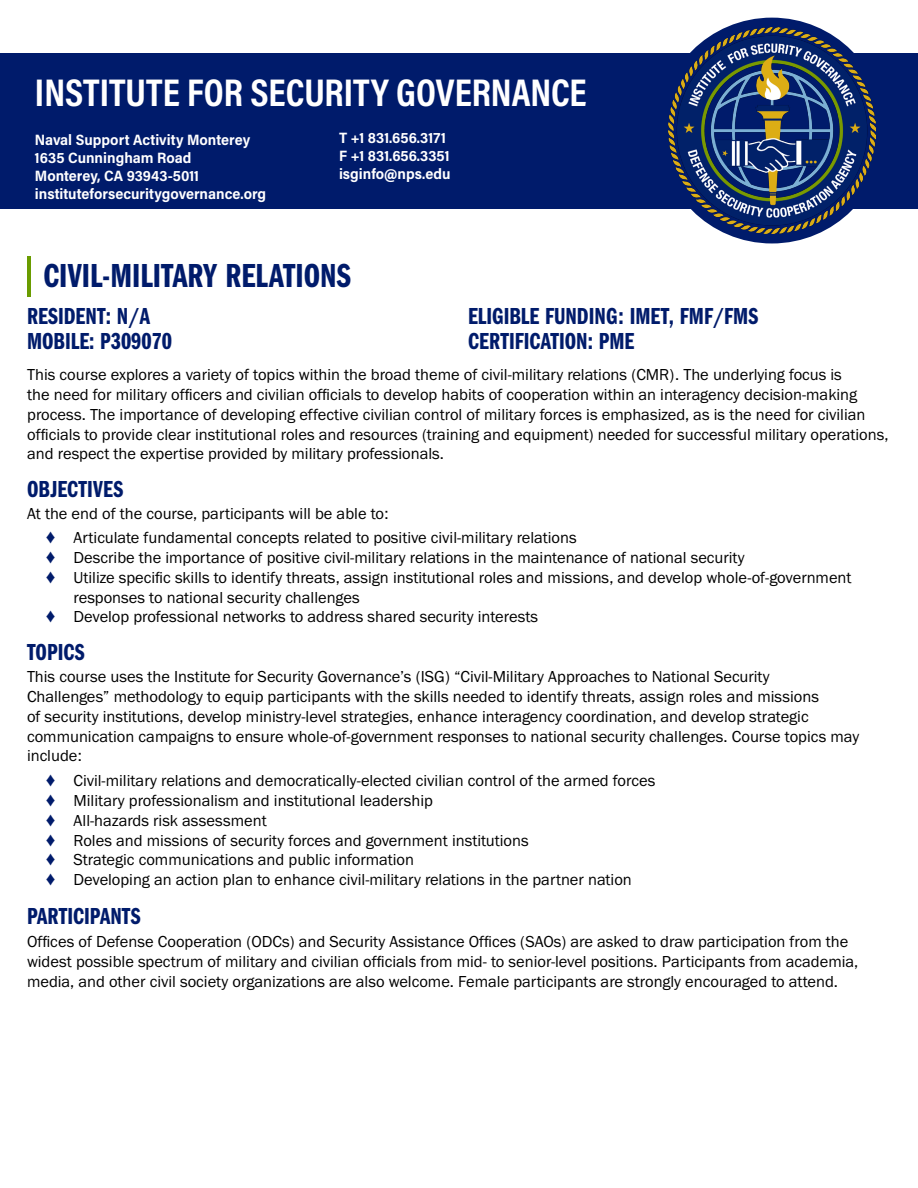
<style>
.page{position:relative;width:918px;height:1188px;background:#fff}
.page>*{position:absolute;margin:0;border:0;box-sizing:border-box;transform-origin:0 0}
.Document_Title{font:700 39px "Acumin Pro Cond";color:#fff}
.t1{font:34.5px "Franklin Gothic URW Com Dem";color:#001b6b}
.Sub_Headers{font:24px "Franklin Gothic URW Com Dem";color:#001b6b}
.Body_Text{font:16.5px/19.8px "Franklin Gothic URW Boo";color:#000}
.Bullet_Text{font:16.5px/19.8px "Franklin Gothic URW Boo";color:#000}
.Contact_Information{font:700 15px "Acumin Pro Semi Cond";color:#fff}
.s1{color:#001b6b}
</style>
<div class="page">
<div style="left:659px;top:18px;width:226px;height:225px;background:#001b6b;border-radius:50%"></div>
<div style="left:0;top:53px;width:918px;height:156px;background:#001b6b"></div>
<img style="left:668px;top:27px;width:207px;height:207px">
<hr style="left:27px;top:256px;width:4px;height:41px;background:#6a9c00">
<h1 class="Document_Title" style="left:35px;top:67px;width:553px">INSTITUTE FOR SECURITY GOVERNANCE</h1>
<h4 class="Contact_Information" style="left:35px;top:129px;width:217px">Naval Support Activity Monterey</h4>
<h4 class="Contact_Information" style="left:35px;top:147px;width:158px">1635 Cunningham Road</h4>
<h4 class="Contact_Information" style="left:35px;top:165px;width:166px">Monterey, CA 93943-5011</h4>
<h4 class="Contact_Information" style="left:35px;top:183px;width:233px">instituteforsecuritygovernance.org</h4>
<h4 class="Contact_Information" style="left:339px;top:127px;width:108px">T +1 831.656.3171</h4>
<h4 class="Contact_Information" style="left:339px;top:145px;width:112px">F +1 831.656.3351</h4>
<h4 class="Contact_Information" style="left:339px;top:163px;width:113px">isginfo@nps.edu</h4>
<h2 class="t1" style="left:43px;top:252px;width:309px">CIVIL-MILITARY RELATIONS</h2>
<h3 class="Sub_Headers" style="left:27px;top:299px;width:125px">RESIDENT: N/A</h3>
<h3 class="Sub_Headers" style="left:27px;top:324px;width:147px">MOBILE: P309070</h3>
<h3 class="Sub_Headers" style="left:468px;top:299px;width:291px">ELIGIBLE FUNDING: IMET, FMF/FMS</h3>
<h3 class="Sub_Headers" style="left:468px;top:324px;width:168px">CERTIFICATION: PME</h3>
<p class="Body_Text" style="left:27px;top:364px;width:816px">This course explores a variety of topics within the broad theme of civil-military relations (CMR). The underlying focus is</p>
<p class="Body_Text" style="left:27px;top:384px;width:863px">the need for military officers and civilian officials to develop habits of cooperation within an interagency decision-making process. The importance of developing effective civilian control of military forces is emphasized, as is the need for civilian officials to provide clear institutional roles and resources (training and equipment) needed for successful military operations, and respect the expertise provided by military professionals.</p>
<h3 class="Sub_Headers" style="left:27px;top:472px;width:98px">OBJECTIVES</h3>
<p class="Body_Text" style="left:27px;top:503px;width:363px">At the end of the course, participants will be able to:</p>
<p class="Bullet_Text" style="left:45px;top:527px;width:533px"><span class="s1">♦</span> Articulate fundamental concepts related to positive civil-military relations</p>
<p class="Bullet_Text" style="left:45px;top:547px;width:701px"><span class="s1">♦</span> Describe the importance of positive civil-military relations in the maintenance of national security</p>
<p class="Bullet_Text" style="left:74px;top:567px;width:780px;text-indent:-28px"><span class="s1">♦</span> Utilize specific skills to identify threats, assign institutional roles and missions, and develop whole-of-government responses to national security challenges</p>
<p class="Bullet_Text" style="left:45px;top:607px;width:495px"><span class="s1">♦</span> Develop professional networks to address shared security interests</p>
<h3 class="Sub_Headers" style="left:27px;top:635px;width:59px">TOPICS</h3>
<p class="Body_Text" style="left:27px;top:666px;width:744px">This course uses the Institute for Security Governance’s (ISG) “Civil-Military Approaches to National Security</p>
<p class="Body_Text" style="left:27px;top:686px;width:794px">Challenges” methodology to equip participants with the skills needed to identify threats, assign roles and missions</p>
<p class="Body_Text" style="left:27px;top:706px;width:783px">of security institutions, develop ministry-level strategies, enhance interagency coordination, and develop strategic</p>
<p class="Body_Text" style="left:27px;top:726px;width:834px">communication campaigns to ensure whole-of-government responses to national security challenges. Course topics may include:</p>
<p class="Bullet_Text" style="left:45px;top:771px;width:612px"><span class="s1">♦</span> Civil-military relations and democratically-elected civilian control of the armed forces</p>
<p class="Bullet_Text" style="left:45px;top:790px;width:389px"><span class="s1">♦</span> Military professionalism and institutional leadership</p>
<p class="Bullet_Text" style="left:45px;top:810px;width:223px"><span class="s1">♦</span> All-hazards risk assessment</p>
<p class="Bullet_Text" style="left:45px;top:830px;width:485px"><span class="s1">♦</span> Roles and missions of security forces and government institutions</p>
<p class="Bullet_Text" style="left:45px;top:850px;width:371px"><span class="s1">♦</span> Strategic communications and public information</p>
<p class="Bullet_Text" style="left:45px;top:870px;width:588px"><span class="s1">♦</span> Developing an action plan to enhance civil-military relations in the partner nation</p>
<h3 class="Sub_Headers" style="left:27px;top:900px;width:115px">PARTICIPANTS</h3>
<p class="Body_Text" style="left:27px;top:931px;width:833px">Offices of Defense Cooperation (ODCs) and Security Assistance Offices (SAOs) are asked to draw participation from the widest possible spectrum of military and civilian officials from mid- to senior-level positions. Participants from academia,</p>
<p class="Body_Text" style="left:27px;top:971px;width:813px">media, and other civil society organizations are also welcome. Female participants are strongly encouraged to attend.</p>
</div>
